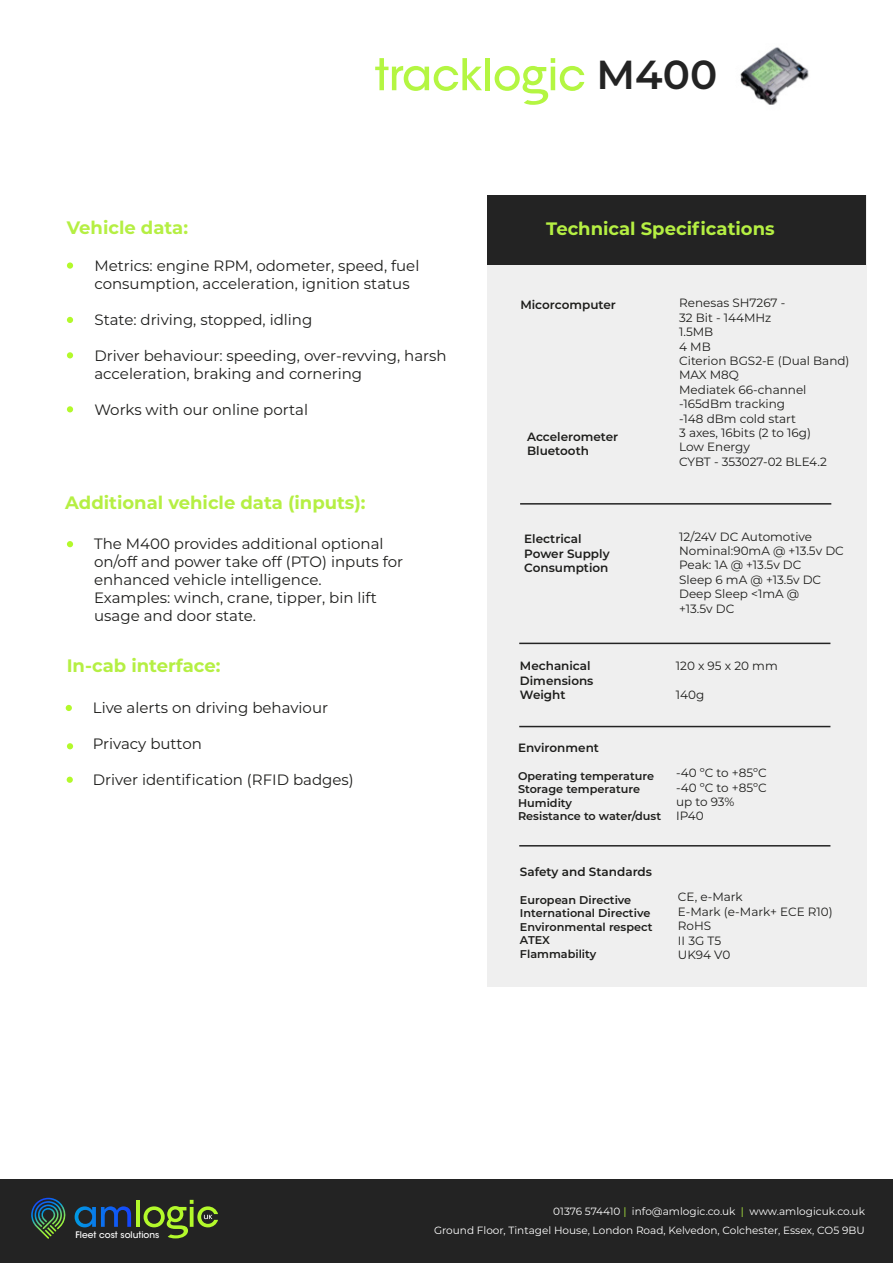
<style>
.page{position:relative;width:893px;height:1263px;background:#fff}
.page>*{position:absolute;margin:0;border:0;box-sizing:border-box;transform-origin:0 0}
.t1{font:600 40.5px "Montserrat";color:#232323}
.t2{font:700 18px "Montserrat";color:#b5ef43}
.t3{font:15px/18px "Montserrat";color:#1d1d1b}
.t4{font:12px/14.4px "Montserrat";color:#1d1d1b}
.t5{font:600 12px/14.4px "Montserrat";color:#1d1d1b}
.t6{font:600 11.25px/13.5px "Montserrat";color:#1d1d1b}
.t7{font:10.5px "Montserrat";color:#fff}
.t8{font:500 9px "ITC Avant Garde Std";color:#fff}
.s1{color:#b4f642}
</style>
<div class="page">
<div style="left:0;top:1179px;width:893px;height:83px;background:#232323"></div>
<svg style="left:375px;top:58px;width:107px;height:33px"></svg>
<div style="left:485px;top:58px;width:5px;height:32px;background:#b4f642"></div>
<svg style="left:495px;top:58px;width:89px;height:47px"></svg>
<img style="left:740px;top:47px;width:69px;height:58px">
<div style="left:67px;top:262px;width:6px;height:7px;background:#b3f92b;border-radius:50%"></div>
<svg style="left:67px;top:317px;width:6px;height:6px"></svg>
<svg style="left:67px;top:352px;width:6px;height:6px"></svg>
<svg style="left:67px;top:406px;width:6px;height:6px"></svg>
<svg style="left:67px;top:541px;width:6px;height:6px"></svg>
<svg style="left:66px;top:705px;width:6px;height:6px"></svg>
<svg style="left:67px;top:743px;width:6px;height:6px"></svg>
<svg style="left:67px;top:777px;width:6px;height:6px"></svg>
<div style="left:487px;top:195px;width:379px;height:791px;background:#efefef"></div>
<div style="left:487px;top:195px;width:379px;height:69px;background:#232323"></div>
<hr style="left:520px;top:503px;width:311px;height:2px;background:#232323">
<hr style="left:519px;top:643px;width:311px;height:1px;background:#232323">
<hr style="left:519px;top:726px;width:311px;height:1px;background:#232323">
<hr style="left:519px;top:845px;width:311px;height:1px;background:#232323">
<svg style="left:75px;top:1206px;width:56px;height:21px"></svg>
<hr style="left:136px;top:1200px;width:4px;height:27px;background:#b3f92b">
<svg style="left:31px;top:1198px;width:35px;height:41px"></svg>
<svg style="left:144px;top:1200px;width:74px;height:38px"></svg>
<p class="t2" style="left:67px;top:214px;width:123px">Vehicle data:</p>
<p class="t3" style="left:94px;top:256px;width:326px">Metrics: engine RPM, odometer, speed, fuel consumption, acceleration, ignition status</p>
<p class="t3" style="left:94px;top:310px;width:219px">State: driving, stopped, idling</p>
<p class="t3" style="left:94px;top:346px;width:354px">Driver behaviour: speeding, over-revving, harsh acceleration, braking and cornering</p>
<p class="t3" style="left:94px;top:400px;width:215px">Works with our online portal</p>
<p class="t2" style="left:65px;top:489px;width:302px">Additional vehicle data (inputs):</p>
<p class="t3" style="left:94px;top:534px;width:311px">The M400 provides additional optional on/off and power take off (PTO) inputs for enhanced vehicle intelligence.<br>Examples: winch, crane, tipper, bin lift usage and door state.</p>
<p class="t2" style="left:67px;top:652px;width:155px">In-cab interface:</p>
<p class="t3" style="left:93px;top:698px;width:237px">Live alerts on driving behaviour</p>
<p class="t3" style="left:93px;top:734px;width:111px">Privacy button</p>
<p class="t3" style="left:93px;top:770px;width:262px">Driver identification (RFID badges)</p>
<h1 class="t1" style="left:597px;top:46px;width:122px">M400</h1>
<p class="t2" style="left:546px;top:215px;width:230px">Technical Specifications</p>
<p class="t5" style="left:520px;top:297px;width:97px">Micorcomputer</p>
<p class="t4" style="left:679px;top:295px;width:172px">Renesas SH7267 -<br>32 Bit - 144MHz<br>1.5MB<br>4 MB<br>Citerion BGS2-E (Dual Band)<br>MAX M8Q<br>Mediatek 66-channel -165dBm tracking<br>-148 dBm cold start<br>3 axes, 16bits (2 to 16g)<br>Low Energy<br>CYBT - 353027-02 BLE4.2</p>
<p class="t5" style="left:527px;top:429px;width:93px">Accelerometer<br>Bluetooth</p>
<p class="t5" style="left:524px;top:531px;width:87px">Electrical<br>Power Supply<br>Consumption</p>
<p class="t4" style="left:679px;top:529px;width:166px">12/24V DC Automotive<br>Nominal:90mA @ +13.5v DC<br>Peak: 1A @ +13.5v DC<br>Sleep 6 mA @ +13.5v DC<br>Deep Sleep &lt;1mA @<br>+13.5v DC</p>
<p class="t5" style="left:520px;top:658px;width:75px">Mechanical<br>Dimensions<br>Weight</p>
<p class="t4" style="left:676px;top:658px;width:103px">120 x 95 x 20 mm</p>
<p class="t4" style="left:676px;top:687px;width:30px">140g</p>
<p class="t5" style="left:518px;top:740px;width:82px">Environment</p>
<p class="t6" style="left:518px;top:768px;width:145px">Operating temperature<br>Storage temperature<br>Humidity<br>Resistance to water/dust</p>
<p class="t4" style="left:676px;top:765px;width:92px">-40 ºC to +85ºC -40 ºC to +85ºC up to 93%<br>IP40</p>
<p class="t5" style="left:520px;top:864px;width:134px">Safety and Standards</p>
<p class="t6" style="left:520px;top:892px;width:134px">European Directive<br>International Directive<br>Environmental respect<br>ATEX<br>Flammability</p>
<p class="t4" style="left:678px;top:889px;width:156px">CE, e-Mark<br>E-Mark (e-Mark+ ECE R10)<br>RoHS<br>II 3G T5<br>UK94 V0</p>
<p class="t7" style="left:553px;top:1204px;width:313px">01376 574410 <span class="s1">|</span> info@amlogic.co.uk <span class="s1">|</span> www.amlogicuk.co.uk</p>
<p class="t8" style="left:75px;top:1229px;width:85px">Fleet cost solutions</p>
<p class="t7" style="left:434px;top:1223px;width:432px">Ground Floor, Tintagel House, London Road, Kelvedon, Colchester, Essex, CO5 9BU</p>
</div>
